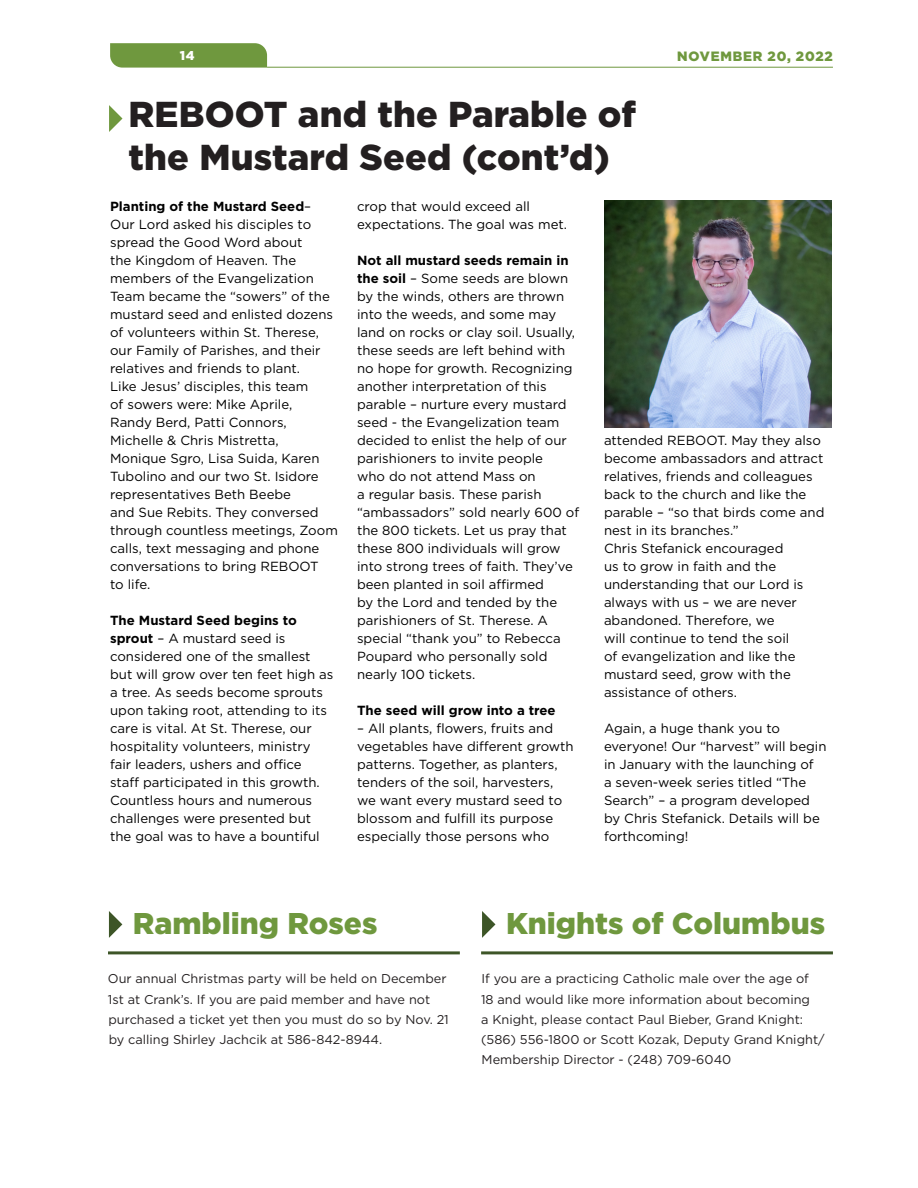
<style>
.page{position:relative;width:918px;height:1188px;background:#fff}
.page>*{position:absolute;margin:0;border:0;box-sizing:border-box;transform-origin:0 0}
.t1{font:900 36px/43.2px "Gotham";letter-spacing:.005em;color:#231f20}
.t2{font:900 30px "Gotham";color:#6f983e}
.t3{font:900 13.5px "Gotham";color:#6f983e}
.t4{font:13.2px/18px "Gotham";color:#000}
.t5{font:700 13.2px "Gotham";color:#000}
.t6{font:12.75px/20.2px "Gotham";color:#231f20}
.t7{font:900 12.75px "Gotham";color:#fff}
.s1{font-weight:700}
</style>
<div class="page">
<hr style="left:267px;top:67px;width:566px;height:1px;background:#6f983e">
<svg style="left:110px;top:43px;width:157px;height:25px;background:#749c45"></svg>
<svg style="left:109px;top:105px;width:13px;height:27px"></svg>
<hr style="left:481px;top:951px;width:352px;height:3px;background:#3d5527">
<svg style="left:482px;top:911px;width:13px;height:27px"></svg>
<hr style="left:108px;top:951px;width:352px;height:3px;background:#3d5527">
<svg style="left:109px;top:911px;width:13px;height:27px"></svg>
<img style="left:604px;top:200px;width:227px;height:227px">
<p class="t7" style="left:180px;top:46px;width:16px">14</p>
<p class="t3" style="left:677px;top:47px;width:158px">NOVEMBER 20, 2022</p>
<h3 class="t1" style="left:129px;top:92px;width:509px">REBOOT and the Parable of the Mustard Seed (cont’d)</h3>
<p class="t4" style="left:110px;top:197px;width:224px"><span class="s1">Planting of the Mustard Seed</span>–<br>Our Lord asked his disciples to spread the Good Word about<br>the Kingdom of Heaven. The members of the Evangelization<br>Team became the “sowers” of the mustard seed and enlisted dozens of volunteers within St. Therese, our Family of Parishes, and their relatives and friends to plant.</p>
<p class="t4" style="left:110px;top:377px;width:229px">Like Jesus’ disciples, this team<br>of sowers were: Mike Aprile,<br>Randy Berd, Patti Connors,<br>Michelle &amp; Chris Mistretta,<br>Monique Sgro, Lisa Suida, Karen<br>Tubolino and our two St. Isidore representatives Beth Beebe<br>and Sue Rebits. They conversed through countless meetings, Zoom calls, text messaging and phone conversations to bring REBOOT<br>to life.</p>
<p class="t4" style="left:110px;top:611px;width:225px"><span class="s1">The Mustard Seed begins to sprout</span> – A mustard seed is considered one of the smallest but will grow over ten feet high as a tree. As seeds become sprouts upon taking root, attending to its care is vital. At St. Therese, our hospitality volunteers, ministry fair leaders, ushers and office staff participated in this growth.<br>Countless hours and numerous challenges were presented but the goal was to have a bountiful</p>
<p class="t4" style="left:357px;top:197px;width:211px">crop that would exceed all expectations. The goal was met.</p>
<p class="t4" style="left:357px;top:251px;width:224px"><span class="s1">Not all mustard seeds remain in the soil</span> – Some seeds are blown by the winds, others are thrown into the weeds, and some may land on rocks or clay soil. Usually, these seeds are left behind with no hope for growth. Recognizing another interpretation of this parable – nurture every mustard seed - the Evangelization team decided to enlist the help of our parishioners to invite people<br>who do not attend Mass on<br>a regular basis. These parish “ambassadors” sold nearly 600 of the 800 tickets. Let us pray that these 800 individuals will grow into strong trees of faith. They’ve been planted in soil affirmed<br>by the Lord and tended by the parishioners of St. Therese. A special “thank you” to Rebecca<br>Poupard who personally sold nearly 100 tickets.</p>
<p class="t5" style="left:357px;top:702px;width:200px">The seed will grow into a tree</p>
<p class="t4" style="left:357px;top:719px;width:218px">– All plants, flowers, fruits and vegetables have different growth patterns. Together, as planters, tenders of the soil, harvesters, we want every mustard seed to blossom and fulfill its purpose especially those persons who</p>
<p class="t4" style="left:604px;top:431px;width:222px">attended REBOOT. May they also become ambassadors and attract relatives, friends and colleagues back to the church and like the parable – “so that birds come and nest in its branches.”</p>
<p class="t4" style="left:604px;top:539px;width:201px">Chris Stefanick encouraged<br>us to grow in faith and the understanding that our Lord is always with us – we are never abandoned. Therefore, we<br>will continue to tend the soil of evangelization and like the mustard seed, grow with the assistance of others.</p>
<p class="t4" style="left:604px;top:719px;width:224px">Again, a huge thank you to everyone! Our “harvest” will begin in January with the launching of<br>a seven-week series titled “The<br>Search” – a program developed by Chris Stefanick. Details will be forthcoming!</p>
<p class="t2" style="left:133px;top:903px;width:246px">Rambling Roses</p>
<p class="t6" style="left:108px;top:968px;width:342px">Our annual Christmas party will be held on December 1st at Crank’s. If you are paid member and have not purchased a ticket yet then you must do so by Nov. 21 by calling Shirley Jachcik at 586-842-8944.</p>
<p class="t2" style="left:506px;top:903px;width:321px">Knights of Columbus</p>
<p class="t6" style="left:481px;top:968px;width:345px">If you are a practicing Catholic male over the age of<br>18 and would like more information about becoming<br>a Knight, please contact Paul Bieber, Grand Knight: (586) 556-1800 or Scott Kozak, Deputy Grand Knight/ Membership Director - (248) 709-6040</p>
</div>
